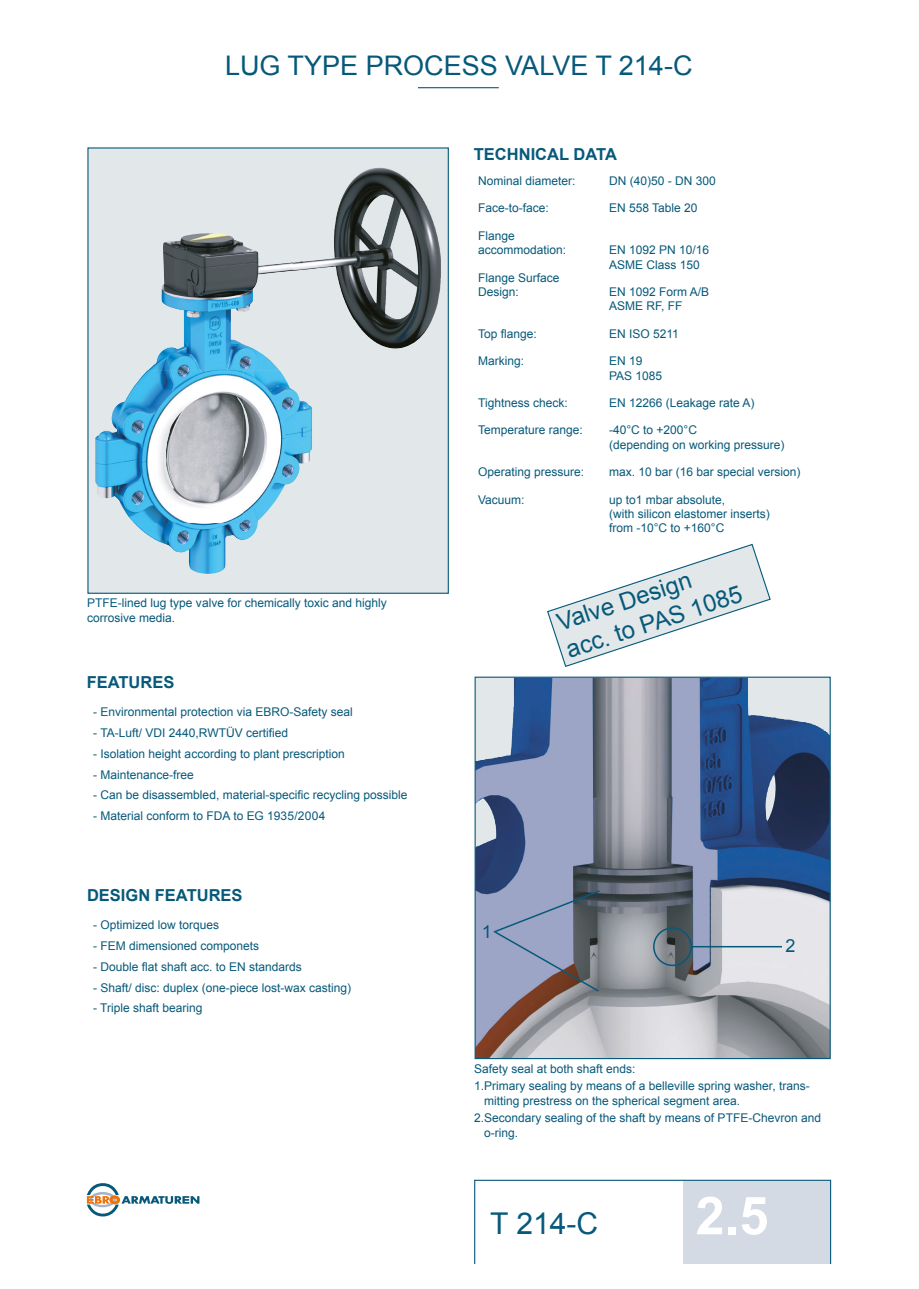
<style>
.page{position:relative;width:919px;height:1289px;background:#fff}
.page>*{position:absolute;margin:0;border:0;box-sizing:border-box;transform-origin:0 0}
.t1{font:700 52.5px "Arial";color:#fff}
.t2{font:30px "Arial";color:#07597a}
.t3{font:27px "Arial";color:#07597a}
.t4{font:24px/28.8px "Arial";color:#07597a}
.t5{font:18px "Arial";color:#07597a}
.t6{font:700 16.5px "Arial";color:#07597a}
.t7{font:12px/14.4px "Arial";color:#07597a}
</style>
<div class="page">
<hr style="left:418px;top:87px;width:80px;height:1px;background:#07597a">
<svg style="left:87px;top:1183px;width:112px;height:33px"></svg>
<div style="left:88px;top:148px;width:360px;height:445px;background:#e2e8e9"></div>
<img style="left:293px;top:167px;width:148px;height:153px">
<img style="left:148px;top:233px;width:145px;height:137px">
<img style="left:354px;top:320px;width:78px;height:29px">
<img style="left:95px;top:370px;width:217px;height:153px">
<img style="left:134px;top:523px;width:124px;height:51px">
<img style="left:476px;top:678px;width:352px;height:379px">
<div style="left:474px;top:676px;width:356px;height:383px;border:1px solid #07597a"></div>
<svg style="left:492px;top:889px;width:109px;height:104px"></svg>
<div style="left:653px;top:927px;width:38px;height:39px;border:2px solid #07597a;border-radius:50%"></div>
<hr style="left:692px;top:945px;width:90px;height:2px;background:#07597a">
<svg style="left:474px;top:1179px;width:357px;height:84px"></svg>
<svg style="left:547px;top:543px;width:224px;height:124px"></svg>
<h3 class="t3" style="left:225px;top:48px;width:469px">LUG TYPE PROCESS VALVE T 214-C</h3>
<h3 class="t6" style="left:474px;top:143px;width:144px">TECHNICAL DATA</h3>
<p class="t7" style="left:478px;top:174px;width:99px">Nominal diameter:</p>
<p class="t7" style="left:609px;top:174px;width:108px">DN (40)50 - DN 300</p>
<p class="t7" style="left:478px;top:201px;width:72px">Face-to-face:</p>
<p class="t7" style="left:609px;top:201px;width:90px">EN 558 Table 20</p>
<p class="t7" style="left:478px;top:228px;width:90px">Flange accommodation:</p>
<p class="t7" style="left:609px;top:243px;width:102px">EN 1092 PN 10/16<br>ASME Class 150</p>
<p class="t7" style="left:478px;top:270px;width:83px">Flange Surface<br>Design:</p>
<p class="t7" style="left:609px;top:285px;width:102px">EN 1092 Form A/B<br>ASME RF, FF</p>
<p class="t7" style="left:87px;top:596px;width:301px">PTFE-lined lug type valve for chemically toxic and highly corrosive media.</p>
<h3 class="t6" style="left:87px;top:671px;width:89px">FEATURES</h3>
<p class="t7" style="left:93px;top:705px;width:261px">- Environmental protection via EBRO-Safety seal</p>
<p class="t7" style="left:93px;top:725px;width:196px">- TA-Luft/ VDI 2440,RWTÜV certified</p>
<p class="t7" style="left:93px;top:746px;width:253px">- Isolation height according to plant prescription</p>
<p class="t7" style="left:93px;top:767px;width:102px">- Maintenance-free</p>
<p class="t7" style="left:93px;top:788px;width:316px">- Can be disassembled, material-specific recycling possible</p>
<p class="t7" style="left:93px;top:808px;width:234px">- Material conform to FDA to EG 1935/2004</p>
<h3 class="t6" style="left:87px;top:884px;width:157px">DESIGN FEATURES</h3>
<p class="t7" style="left:93px;top:917px;width:128px">- Optimized low torques</p>
<p class="t7" style="left:93px;top:938px;width:168px">- FEM dimensioned componets</p>
<p class="t7" style="left:93px;top:959px;width:210px">- Double flat shaft acc. to EN standards</p>
<p class="t7" style="left:93px;top:980px;width:260px">- Shaft/ disc: duplex (one-piece lost-wax casting)</p>
<p class="t7" style="left:93px;top:1001px;width:111px">- Triple shaft bearing</p>
<p class="t7" style="left:478px;top:326px;width:60px">Top flange:</p>
<p class="t7" style="left:609px;top:326px;width:71px">EN ISO 5211</p>
<p class="t7" style="left:478px;top:354px;width:48px">Marking:</p>
<p class="t7" style="left:609px;top:354px;width:55px">EN 19<br>PAS 1085</p>
<p class="t7" style="left:478px;top:396px;width:91px">Tightness check:</p>
<p class="t7" style="left:609px;top:396px;width:147px">EN 12266 (Leakage rate A)</p>
<p class="t7" style="left:478px;top:423px;width:106px">Temperature range:</p>
<p class="t7" style="left:609px;top:423px;width:177px">-40°C to +200°C<br>(depending on working pressure)</p>
<p class="t7" style="left:478px;top:465px;width:108px">Operating pressure:</p>
<p class="t7" style="left:609px;top:465px;width:193px">max. 10 bar (16 bar special version)</p>
<p class="t7" style="left:478px;top:492px;width:48px">Vacuum:</p>
<p class="t7" style="left:609px;top:492px;width:162px">up to1 mbar absolute,<br>(with silicon elastomer inserts) from -10°C to +160°C</p>
<h3 class="t4" style="left:553px;top:609px;width:185px;rotate:-18deg">Valve Design acc. to PAS 1085</h3>
<h3 class="t5" style="left:482px;top:919px;width:12px">1</h3>
<h3 class="t5" style="left:785px;top:933px;width:12px">2</h3>
<p class="t7" style="left:474px;top:1060px;width:337px;line-height:17.4px">Safety seal at both shaft ends:<br>1.Primary sealing by means of a belleville spring washer, trans-</p>
<p class="t7" style="left:474px;top:1091px;width:348px;line-height:17.4px;text-indent:10px">mitting prestress on the spherical segment area.<br>2.Secondary sealing of the shaft by means of PTFE-Chevron and</p>
<p class="t7" style="left:484px;top:1125px;width:36px">o-ring.</p>
<h2 class="t2" style="left:490px;top:1203px;width:109px">T 214-C</h2>
<h1 class="t1" style="left:695px;top:1180px;width:74px">2.5</h1>
</div>
